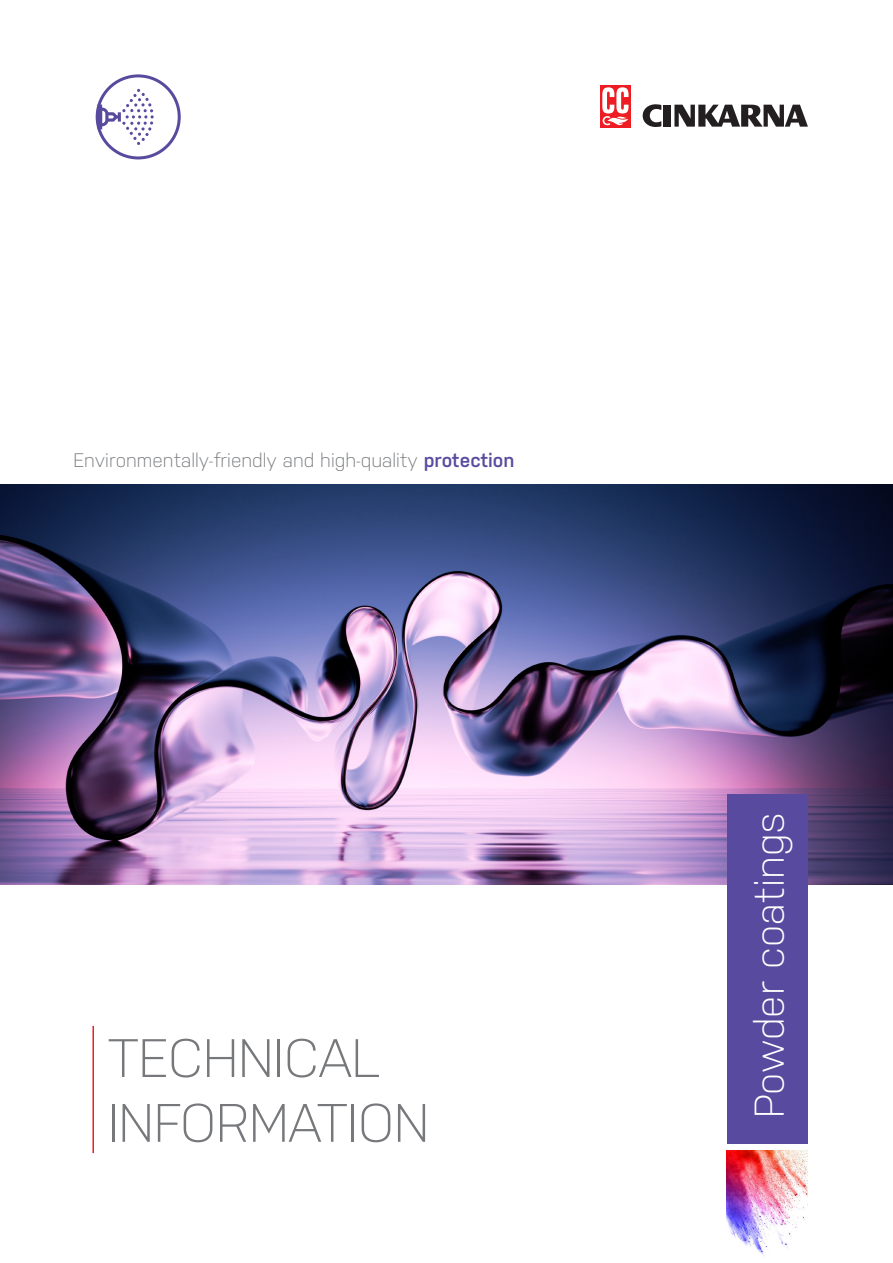
<style>
.page{position:relative;width:893px;height:1263px;background:#fff}
.page>*{position:absolute;margin:0;border:0;box-sizing:border-box;transform-origin:0 0}
.t1{font:300 54px "Nudista";color:#76787b}
.t2{font:300 41.55px "Nudista";color:#fff}
.t3{font:300 19.5px "Nudista";color:#76787b}
.s1{font-weight:600;color:#594b9f}
</style>
<div class="page">
<img style="left:0;top:485px;width:893px;height:399px">
<div style="left:727px;top:794px;width:81px;height:350px;background:#584a9e"></div>
<img style="left:727px;top:1150px;width:81px;height:106px">
<hr style="left:92px;top:1026px;width:2px;height:127px;background:#ee1d23">
<div style="left:600px;top:85px;width:31px;height:43px;background:#ee1d23"></div>
<svg style="left:602px;top:87px;width:26px;height:38px"></svg>
<svg style="left:674px;top:105px;width:134px;height:22px"></svg>
<svg style="left:643px;top:104px;width:18px;height:23px"></svg>
<div style="left:664px;top:105px;width:7px;height:22px;background:#231f20"></div>
<div style="left:96px;top:74px;width:85px;height:85px;border:3px solid #584a9e;border-radius:50%"></div>
<svg style="left:98px;top:89px;width:56px;height:56px"></svg>
<p class="t3" style="left:74px;top:449px;width:442px">Environmentally-friendly and high-quality <span class="s1">protection</span></p>
<p class="t1" style="left:108px;top:1027px;width:274px">TECHNICAL</p>
<p class="t1" style="left:108px;top:1092px;width:323px">INFORMATION</p>
<p class="t2" style="left:745px;top:1118px;width:307px;rotate:-90deg">Powder coatings</p>
</div>
